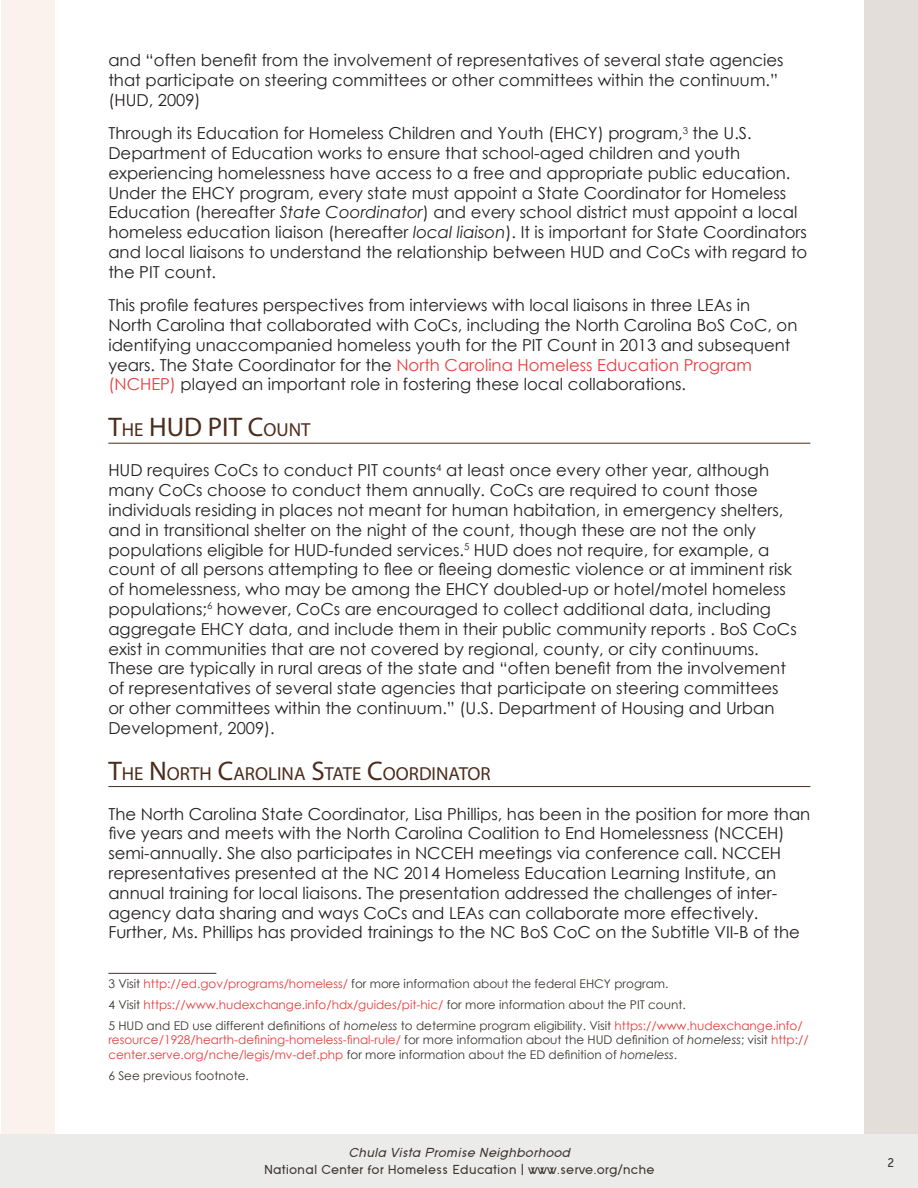
<style>
.page{position:relative;width:918px;height:1188px;background:#fff}
.page>*{position:absolute;margin:0;border:0;box-sizing:border-box;transform-origin:0 0}
.Section_Header{font:27px "Myriad Pro";color:#4c2c1c}
.Section_Header-2{font:18.9px "Myriad Pro";color:#4c2c1c}
.t1{font:16.5px/19.8px "Century Gothic";color:#231f20}
.t2{font:13.5px "SF Old Republic";color:#3b3532}
.t3{font:italic 13.5px "SF Old Republic";color:#3b3532}
.Footnote{font:12px/14.4px "Century Gothic";color:#3b3532}
.Footnote-2{font:12px "Century Gothic";color:#e43e3d}
.s1{font-style:italic}
.s2{color:#e43e3d}
.s3{font-size:18.9px}
.s4{font-size:27px}
.s5{color:#3b3532}
</style>
<div class="page">
<div style="left:1px;top:1px;width:53px;height:1186px;background:#fcf2ed"></div>
<div style="left:864px;top:1px;width:54px;height:1186px;background:#e4deda"></div>
<div style="left:1px;top:1134px;width:917px;height:54px;background:#ebebea"></div>
<hr style="left:108px;top:443px;width:702px;height:1px;background:#4c2c1c">
<hr style="left:108px;top:786px;width:702px;height:1px;background:#4c2c1c">
<hr style="left:108px;top:973px;width:108px;height:1px;background:#3b3532">
<p class="t1" style="left:108px;top:50px;width:677px">and “often benefit from the involvement of representatives of several state agencies that participate on steering committees or other committees within the continuum.” (HUD, 2009)</p>
<p class="t1" style="left:108px;top:123px;width:701px">Through its Education for Homeless Children and Youth (EHCY) program,<sup>3</sup> the U.S.<br>Department of Education works to ensure that school-aged children and youth experiencing homelessness have access to a free and appropriate public education.<br>Under the EHCY program, every state must appoint a State Coordinator for Homeless Education (hereafter <span class="s1">State Coordinator</span>) and every school district must appoint a local homeless education liaison (hereafter <span class="s1">local liaison</span>). It is important for State Coordinators and local liaisons to understand the relationship between HUD and CoCs with regard to the PIT count.</p>
<p class="t1" style="left:108px;top:295px;width:691px">This profile features perspectives from interviews with local liaisons in three LEAs in North Carolina that collaborated with CoCs, including the North Carolina BoS CoC, on identifying unaccompanied homeless youth for the PIT Count in 2013 and subsequent years. The State Coordinator for the <span class="s2">North Carolina Homeless Education Program (NCHEP)</span> played an important role in fostering these local collaborations.</p>
<p class="Section_Header" style="left:108px;top:411px;width:59px">T<span class="s3">HE</span> HUD</p>
<p class="Section_Header" style="left:208px;top:411px;width:104px">PIT C<span class="s3">OUNT</span></p>
<p class="t1" style="left:108px;top:460px;width:690px">HUD requires CoCs to conduct PIT counts<sup>4</sup> at least once every other year, although many CoCs choose to conduct them annually. CoCs are required to count those individuals residing in places not meant for human habitation, in emergency shelters, and in transitional shelter on the night of the count, though these are not the only populations eligible for HUD-funded services.<sup>5</sup> HUD does not require, for example, a count of all persons attempting to flee or fleeing domestic violence or at imminent risk of homelessness, who may be among the EHCY doubled-up or hotel/motel homeless populations;<sup>6</sup> however, CoCs are encouraged to collect additional data, including aggregate EHCY data, and include them in their public community reports . BoS CoCs exist in communities that are not covered by regional, county, or city continuums.<br>These are typically in rural areas of the state and “often benefit from the involvement of representatives of several state agencies that participate on steering committees or other committees within the continuum.” (U.S. Department of Housing and Urban Development, 2009).</p>
<p class="Section_Header-2" style="left:108px;top:762px;width:384px"><span class="s4">T</span>HE <span class="s4">N</span> ORTH <span class="s4">C</span>AROLINA <span class="s4">S</span>TATE <span class="s4">C</span>OORDINATOR</p>
<p class="t1" style="left:108px;top:804px;width:703px">The North Carolina State Coordinator, Lisa Phillips, has been in the position for more than five years and meets with the North Carolina Coalition to End Homelessness (NCCEH) semi-annually. She also participates in NCCEH meetings via conference call. NCCEH representatives presented at the NC 2014 Homeless Education Learning Institute, an annual training for local liaisons. The presentation addressed the challenges of inter&shy;agency data sharing and ways CoCs and LEAs can collaborate more effectively.<br>Further, Ms. Phillips has provided trainings to the NC BoS CoC on the Subtitle VII-B of the</p>
<p class="Footnote" style="left:108px;top:976px;width:562px">3 Visit <span class="s2">http://ed.gov/programs/homeless/</span> for more information about the federal EHCY program.</p>
<p class="Footnote-2" style="left:108px;top:996px;width:579px"><span class="s5">4 Visit</span> https://www.hudexchange.info/hdx/guides/pit-hic/ <span class="s5">for more information about the PIT count.</span></p>
<p class="Footnote" style="left:108px;top:1018px;width:702px">5 HUD and ED use different definitions of <span class="s1">homeless</span> to determine program eligibility. Visit <span class="s2">https://www.hudexchange.info/ resource/1928/hearth-defining-homeless-final-rule/</span> for more information about the HUD definition of <span class="s1">homeless</span>; visit <span class="s2">http:// center.serve.org/nche/legis/mv-def.php</span> for more information about the ED definition of <span class="s1">homeless</span>.</p>
<p class="Footnote" style="left:108px;top:1068px;width:142px">6 See previous footnote.</p>
<p class="t3" style="left:348px;top:1146px;width:223px">Chula Vista Promise Neighborhood</p>
<p class="t2" style="left:264px;top:1162px;width:392px">National Center for Homeless Education | www.serve.org/nche</p>
<p class="t2" style="left:887px;top:1156px;width:9px">2</p>
</div>
